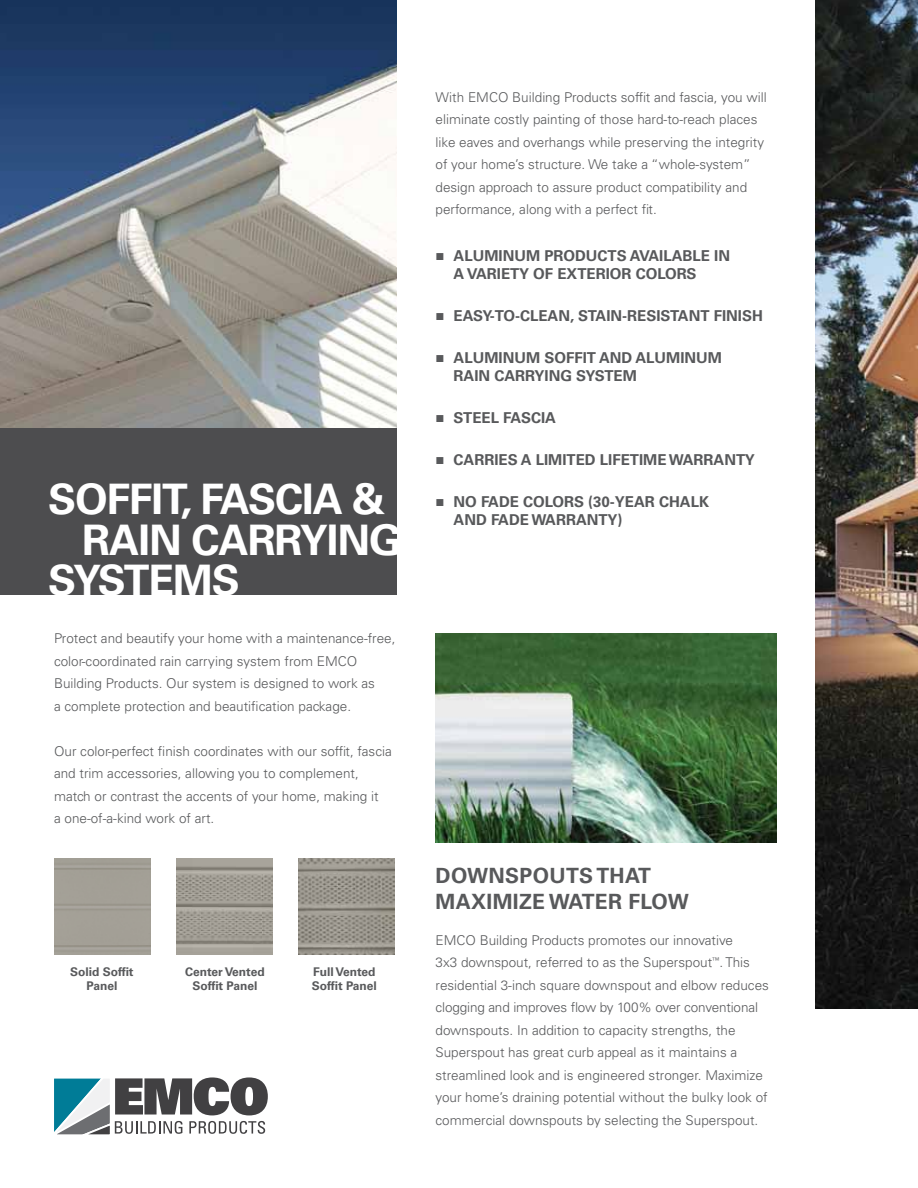
<style>
.page{position:relative;width:918px;height:1188px;background:#fff}
.page>*{position:absolute;margin:0;border:0;box-sizing:border-box;transform-origin:0 0}
.t1{font:700 42px "Univers LT Std";letter-spacing:-.025em;color:#fff}
.t2{font:700 21px/25.2px "Univers LT Std";letter-spacing:.015em;color:#58595b}
.t3{font:700 15px/18px "Univers LT Std";color:#58595b}
.t4{font:300 13.5px/22.5px "Univers LT Std";color:#58595b}
.t5{font:700 12px/14.4px "Univers LT Std";color:#58595b;text-align:center}
.s1{font-family:"Arial";font-weight:400}
</style>
<div class="page">
<img style="left:0;top:0;width:397px;height:428px">
<svg style="left:54px;top:1077px;width:214px;height:58px"></svg>
<img style="left:298px;top:859px;width:96px;height:96px">
<div style="left:0;top:428px;width:397px;height:167px;background:#4d4d4f"></div>
<img style="left:436px;top:633px;width:340px;height:209px">
<img style="left:177px;top:859px;width:96px;height:96px">
<img style="left:816px;top:0;width:102px;height:1009px">
<h1 class="t1" style="left:48px;top:475px;width:339px">SO FFIT, FASCIA &amp;</h1>
<h1 class="t1" style="left:82px;top:515px;width:321px">RAIN CARRYING</h1>
<h1 class="t1" style="left:48px;top:556px;width:193px">SYSTEMS</h1>
<p class="t4" style="left:54px;top:627px;width:343px">Protect and beautify your home with a maintenance-free, color-coordinated rain carrying system from E MCO Building Products. Our system is designed to work as<br>a complete protection and beautification package.</p>
<p class="t4" style="left:54px;top:740px;width:339px">Our color-perfect finish coordinates with our soffit, fascia and trim accessories, allowing you to complement, match or contrast the accents of your home, making it<br>a one-of-a-kind work of art.</p>
<p class="t5" style="left:70px;top:965px;width:65px">SOLID SOFFIT<br>PANEL</p>
<p class="t5" style="left:312px;top:965px;width:66px;text-align:left">FULL VENTED<br>SOFFIT PANEL</p>
<p class="t5" style="left:185px;top:965px;width:81px">CENTER VENTED<br>SOFFIT PANEL</p>
<p class="t4" style="left:436px;top:86px;width:333px">With E MCO Building Products soffit and fascia, you will eliminate costly painting of those hard-to-reach places like eaves and overhangs while preserving the integrity of your home’s structure. We take a “whole-system” design approach to assure product compatibility and performance, along with a perfect fit.</p>
<p class="t3" style="left:454px;top:247px;width:276px;text-indent:-18px"><span class="s1">■</span> ALUMIN UM PRODUCTS AVAILABLE IN<br>A VARIETY OF EXTERIOR COLORS</p>
<p class="t3" style="left:436px;top:307px;width:327px"><span class="s1">■</span> EASY-TO-CLEAN, STAIN-RESISTANT FIN ISH</p>
<p class="t3" style="left:454px;top:349px;width:270px;text-indent:-18px"><span class="s1">■</span> ALUMINUM SOFFIT AND ALUMINUM<br>RAIN CARRYING SYSTEM</p>
<p class="t3" style="left:436px;top:409px;width:122px"><span class="s1">■</span> STEEL FASCIA</p>
<p class="t3" style="left:436px;top:451px;width:321px"><span class="s1">■</span> CARRIES A LIMITED LIFETIME WARRANTY</p>
<p class="t3" style="left:454px;top:493px;width:257px;text-indent:-18px"><span class="s1">■</span> NO FADE COLORS (30-YEAR CHALK<br>AN D FADE WARRANTY)</p>
<h2 class="t2" style="left:436px;top:864px;width:255px">DOWNSPO UTS THAT<br>MAXIMIZE WATER FLOW</h2>
<p class="t4" style="left:436px;top:929px;width:335px">E MCO Building Products promotes our innovative<br>3x3 downspout, referred to as the Superspout<sup>™</sup>. This residential 3-inch square downspout and elbow reduces clogging and improves flow by 100% over conventional downspouts. I n addition to capacity strengths, the Superspout has great curb appeal as it maintains a streamlined look and is engineered stronger. Maximize your home’s draining potential without the bulky look of commercial downspouts by selecting the Superspout.</p>
</div>
